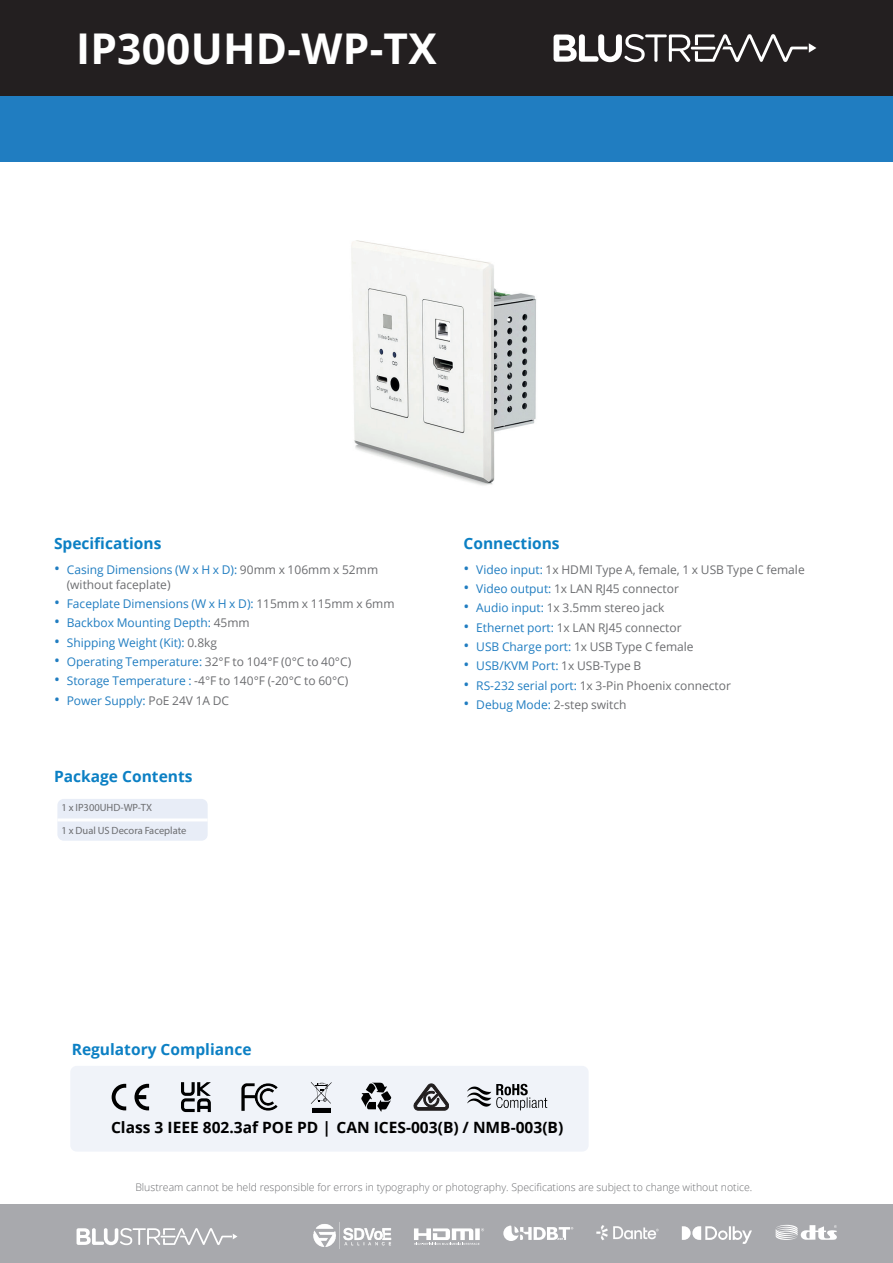
<style>
.page{position:relative;width:893px;height:1263px;background:#fff}
.page>*{position:absolute;margin:0;border:0;box-sizing:border-box;transform-origin:0 0}
.t1{font:700 42.45px "Open Sans";letter-spacing:.005em;color:#fff}
.t2{font:700 15.6px "Open Sans";color:#0c80c4}
.t3{font:700 15.6px "Open Sans";color:#000001}
.t4{font:12px/15px "Open Sans";color:#6c6d70}
.t5{font:12px "Open Sans";color:#207dc1}
.t6{font:300 10.5px "Open Sans";color:#6c6d70}
.t7{font:10.5px/22.5px "Myriad Pro";color:#6c6d70}
.s1{font-size:15.6px;color:#207dc1}
.s2{color:#207dc1}
.s3{font-size:15.6px}
.s4{color:#6c6d70}
</style>
<div class="page">
<div style="left:0;top:96px;width:893px;height:66px;background:#207dc1"></div>
<div style="left:0;top:1205px;width:893px;height:58px;background:#a8a9ad"></div>
<svg style="left:77px;top:1228px;width:160px;height:18px"></svg>
<svg style="left:503px;top:1225px;width:70px;height:16px"></svg>
<svg style="left:414px;top:1228px;width:70px;height:17px"></svg>
<img style="left:596px;top:1225px;width:63px;height:15px">
<svg style="left:682px;top:1226px;width:70px;height:18px"></svg>
<svg style="left:776px;top:1225px;width:61px;height:15px"></svg>
<div style="left:0;top:0;width:893px;height:102px;background:#231f20"></div>
<div style="left:0;top:96px;width:893px;height:31px;background:#207dc1"></div>
<svg style="left:554px;top:34px;width:262px;height:29px"></svg>
<svg style="left:57px;top:799px;width:151px;height:42px"></svg>
<div style="left:70px;top:1066px;width:519px;height:85px;background:#f0f3f9;border-radius:6px"></div>
<img style="left:313px;top:1222px;width:78px;height:27px">
<img style="left:241px;top:1083px;width:37px;height:28px">
<svg style="left:361px;top:1083px;width:30px;height:28px"></svg>
<svg style="left:467px;top:1084px;width:80px;height:26px"></svg>
<svg style="left:112px;top:1084px;width:14px;height:26px"></svg>
<svg style="left:134px;top:1084px;width:15px;height:26px"></svg>
<svg style="left:181px;top:1082px;width:30px;height:30px"></svg>
<svg style="left:311px;top:1082px;width:21px;height:30px"></svg>
<svg style="left:414px;top:1084px;width:35px;height:26px"></svg>
<img style="left:351px;top:240px;width:186px;height:246px">
<h1 class="t1" style="left:76px;top:19px;width:362px">IP300UHD-WP-TX</h1>
<h2 class="t2" style="left:54px;top:533px;width:109px">Specifications</h2>
<p class="t4" style="left:67px;top:562px;width:313px;text-indent:-13px"><span class="s1">•</span> <span class="s2">Casing Dimensions (W x H x D):</span> 90mm x 106mm x 52mm (without faceplate)</p>
<p class="t5" style="left:54px;top:596px;width:342px"><span class="s3">•</span> Faceplate Dimensions (W x H x D): <span class="s4">115mm x 115mm x 6mm</span></p>
<p class="t5" style="left:54px;top:615px;width:197px"><span class="s3">•</span> Backbox Mounting Depth: <span class="s4">45mm</span></p>
<p class="t5" style="left:54px;top:634px;width:165px"><span class="s3">•</span> Shipping Weight (Kit): <span class="s4">0.8kg</span></p>
<p class="t4" style="left:54px;top:654px;width:299px"><span class="s1">•</span> <span class="s2">Operating Temperature:</span> 32°F to 104°F (0°C to 40°C)</p>
<p class="t4" style="left:54px;top:673px;width:296px"><span class="s1">•</span> <span class="s2">Storage Temperature :</span> -4°F to 140°F (-20°C to 60°C)</p>
<p class="t5" style="left:54px;top:692px;width:177px"><span class="s3">•</span> Power Supply: <span class="s4">PoE 24V 1A DC</span></p>
<h2 class="t2" style="left:54px;top:766px;width:140px">Package Contents</h2>
<p class="t7" style="left:62px;top:796px;width:126px">1 x IP300UHD-WP-TX<br>1 x Dual US Decora Faceplate</p>
<h2 class="t2" style="left:463px;top:533px;width:98px">Connections</h2>
<p class="t4" style="left:463px;top:562px;width:343px"><span class="s1">•</span> <span class="s2">Video input:</span> 1x HDMI Type A, female, 1 x USB Type C female</p>
<p class="t4" style="left:463px;top:581px;width:217px"><span class="s1">•</span> <span class="s2">Video output:</span> 1x LAN RJ45 connector</p>
<p class="t4" style="left:463px;top:600px;width:202px"><span class="s1">•</span> <span class="s2">Audio input:</span> 1x 3.5mm stereo jack</p>
<p class="t4" style="left:463px;top:620px;width:220px"><span class="s1">•</span> <span class="s2">Ethernet port:</span> 1x LAN RJ45 connector</p>
<p class="t4" style="left:463px;top:639px;width:232px"><span class="s1">•</span> <span class="s2">USB Charge port:</span> 1x USB Type C female</p>
<p class="t5" style="left:463px;top:658px;width:179px"><span class="s3">•</span> USB/KVM Port: <span class="s4">1x USB-Type B</span></p>
<p class="t4" style="left:463px;top:677px;width:269px"><span class="s1">•</span> <span class="s2">RS-232 serial port:</span> 1x 3-Pin Phoenix connector</p>
<p class="t4" style="left:463px;top:697px;width:165px"><span class="s1">•</span> <span class="s2">Debug Mode:</span> 2-step switch</p>
<h2 class="t2" style="left:72px;top:1038px;width:181px">Regulatory Compliance</h2>
<h2 class="t3" style="left:111px;top:1117px;width:454px">Class 3 IEEE 802.3af POE PD | CAN ICES-003(B) / NMB-003(B)</h2>
<p class="t6" style="left:135px;top:1179px;width:619px">Blustream cannot be held responsible for errors in typography or photography. Specifications are subject to change without notice.</p>
</div>
